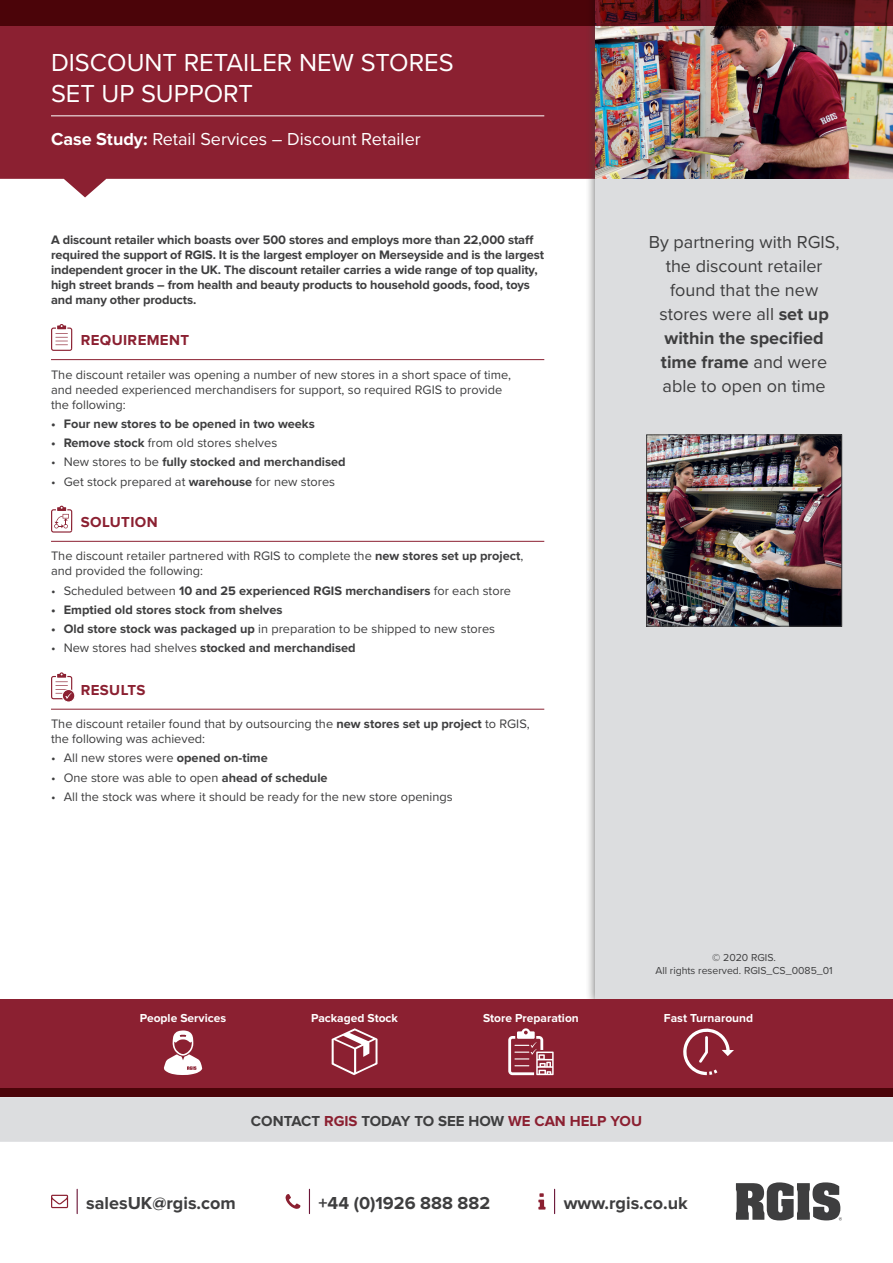
<style>
.page{position:relative;width:893px;height:1263px;background:#fff}
.page>*{position:absolute;margin:0;border:0;box-sizing:border-box;transform-origin:0 0}
.t1{font:25.5px/30.6px "Proxima Nova";color:#fff}
.t2{font:18px/24px "Proxima Nova";color:#3e3e3f;text-align:center}
.t3{font:700 18px "Proxima Nova";color:#3e3e3f}
.t4{font:18px "Proxima Nova";color:#fff}
.t5{font:700 15px "Proxima Nova";color:#3e3e3f}
.t6{font:700 15px "Proxima Nova";letter-spacing:.025em;color:#8b2031}
.t7{font:12.75px/15px "Proxima Nova";color:#3e3e3f}
.t8{font:700 12.75px/15px "Proxima Nova";letter-spacing:-.01em;color:#3e3e3f}
.t9{font:700 12px "Proxima Nova";color:#fff}
.t10{font:10.5px/12.6px "Proxima Nova";color:#3e3e3f;text-align:center}
.s1{font-weight:700}
.s2{font-weight:400}
.s3{color:#8b2031}
</style>
<div class="page">
<svg style="left:554px;top:1189px;width:1px;height:24px"></svg>
<svg style="left:538px;top:1193px;width:7px;height:16px"></svg>
<svg style="left:77px;top:1189px;width:1px;height:24px"></svg>
<svg style="left:51px;top:1195px;width:17px;height:13px"></svg>
<svg style="left:309px;top:1189px;width:1px;height:24px"></svg>
<svg style="left:286px;top:1194px;width:14px;height:15px"></svg>
<svg style="left:736px;top:1182px;width:106px;height:38px"></svg>
<div style="left:0;top:1097px;width:893px;height:45px;background:#dcdddf"></div>
<svg style="left:0;top:26px;width:585px;height:171px;background:#973746"></svg>
<div style="left:585px;top:0;width:308px;height:1010px;background:#3e3e3f;opacity:.75"></div>
<div style="left:595px;top:0;width:298px;height:1001px;background:#dcdddf"></div>
<hr style="left:51px;top:116px;width:493px;height:1px;background:#fff">
<div style="left:0;top:999px;width:893px;height:98px;background:#8b2031"></div>
<img style="left:595px;top:26px;width:298px;height:153px">
<hr style="left:51px;top:359px;width:493px;height:1px;background:#8b2031">
<hr style="left:51px;top:541px;width:493px;height:1px;background:#8b2031">
<hr style="left:51px;top:709px;width:493px;height:1px;background:#8b2031">
<svg style="left:51px;top:324px;width:22px;height:27px"></svg>
<svg style="left:51px;top:506px;width:22px;height:27px"></svg>
<svg style="left:51px;top:672px;width:24px;height:30px"></svg>
<img style="left:648px;top:437px;width:192px;height:187px">
<div style="left:646px;top:435px;width:196px;height:191px;border:1px solid #3e3e3f"></div>
<svg style="left:0;top:0;width:893px;height:26px;background:#4b070c"></svg>
<div style="left:0;top:1089px;width:893px;height:8px;background:#4b0409"></div>
<svg style="left:164px;top:1030px;width:38px;height:45px"></svg>
<svg style="left:332px;top:1028px;width:46px;height:47px"></svg>
<svg style="left:508px;top:1028px;width:46px;height:47px"></svg>
<svg style="left:683px;top:1028px;width:51px;height:47px"></svg>
<h1 class="t1" style="left:51px;top:46px;width:404px">DISCOUNT RETAILER NEW STORES<br>SET UP SUPPORT</h1>
<h2 class="t4" style="left:51px;top:125px;width:371px"><span class="s1">Case Study:</span> Retail Services – Discount Retailer</h2>
<p class="t8" style="left:51px;top:233px;width:495px">A discount retailer which boasts over 500 stores and employs more than 22,000 staff required the support of RGIS. It is the largest employer on Merseyside and is the largest independent grocer in the UK. The discount retailer carries a wide range of top quality, high street brands – from health and beauty products to household goods, food, toys and many other products.</p>
<p class="t6" style="left:81px;top:331px;width:110px">REQUIREMENT</p>
<p class="t7" style="left:51px;top:366px;width:462px">The discount retailer was opening a number of new stores in a short space of time, and needed experienced merchandisers for support, so required RGIS to provide the following:</p>
<p class="t8" style="left:51px;top:417px;width:265px">• Four new stores to be opened in two weeks</p>
<p class="t7" style="left:51px;top:435px;width:228px"><span class="s1">• Remove stock</span> from old stores shelves</p>
<p class="t8" style="left:51px;top:455px;width:296px"><span class="s2">• New stores to be</span> fully stocked and merchandised</p>
<p class="t7" style="left:51px;top:473px;width:286px">• Get stock prepared at <span class="s1">warehouse</span> for new stores</p>
<p class="t6" style="left:81px;top:513px;width:78px">SOLUTION</p>
<p class="t7" style="left:51px;top:548px;width:474px">The discount retailer partnered with RGIS to complete the <span class="s1">new stores set up project</span>, and provided the following:</p>
<p class="t8" style="left:51px;top:583px;width:461px"><span class="s2">• Scheduled between</span> 10 and 25 experienced RGIS merchandisers <span class="s2">for each store</span></p>
<p class="t8" style="left:51px;top:603px;width:233px">• Emptied old stores stock from shelves</p>
<p class="t7" style="left:51px;top:621px;width:446px"><span class="s1">• Old store stock was packaged up</span> in preparation to be shipped to new stores</p>
<p class="t8" style="left:51px;top:641px;width:306px"><span class="s2">• New stores had shelves</span> stocked and merchandised</p>
<p class="t6" style="left:81px;top:681px;width:66px">RESULTS</p>
<p class="t7" style="left:51px;top:716px;width:480px">The discount retailer found that by outsourcing the <span class="s1">new stores set up project</span> to RGIS, the following was achieved:</p>
<p class="t7" style="left:51px;top:750px;width:218px">• All new stores were <span class="s1">opened on-time</span></p>
<p class="t7" style="left:51px;top:769px;width:278px">• One store was able to open <span class="s1">ahead of schedule</span></p>
<p class="t7" style="left:51px;top:789px;width:403px">• All the stock was where it should be ready for the new store openings</p>
<h2 class="t2" style="left:649px;top:229px;width:192px">By partnering with RGIS, the discount retailer found that the new stores were all <span class="s1">set up within the specified time frame</span> and were able to open on time</h2>
<p class="t10" style="left:655px;top:951px;width:179px">© 2020 RGIS.<br>All rights reserved. RGIS_CS_0085_01</p>
<p class="t9" style="left:140px;top:1011px;width:88px">People Services</p>
<p class="t9" style="left:311px;top:1011px;width:88px">Packaged Stock</p>
<p class="t9" style="left:483px;top:1011px;width:97px">Store Preparation</p>
<p class="t9" style="left:664px;top:1011px;width:91px">Fast Turnaround</p>
<p class="t5" style="left:251px;top:1112px;width:393px">CONTACT <span class="s3">RGIS</span> TODAY TO SEE HOW <span class="s3">WE CAN HELP YOU</span></p>
<h2 class="t3" style="left:86px;top:1192px;width:151px">salesUK@rgis.com</h2>
<h2 class="t3" style="left:319px;top:1192px;width:173px">+44 (0)1926 888 882</h2>
<h2 class="t3" style="left:564px;top:1192px;width:126px">www.rgis.co.uk</h2>
</div>
